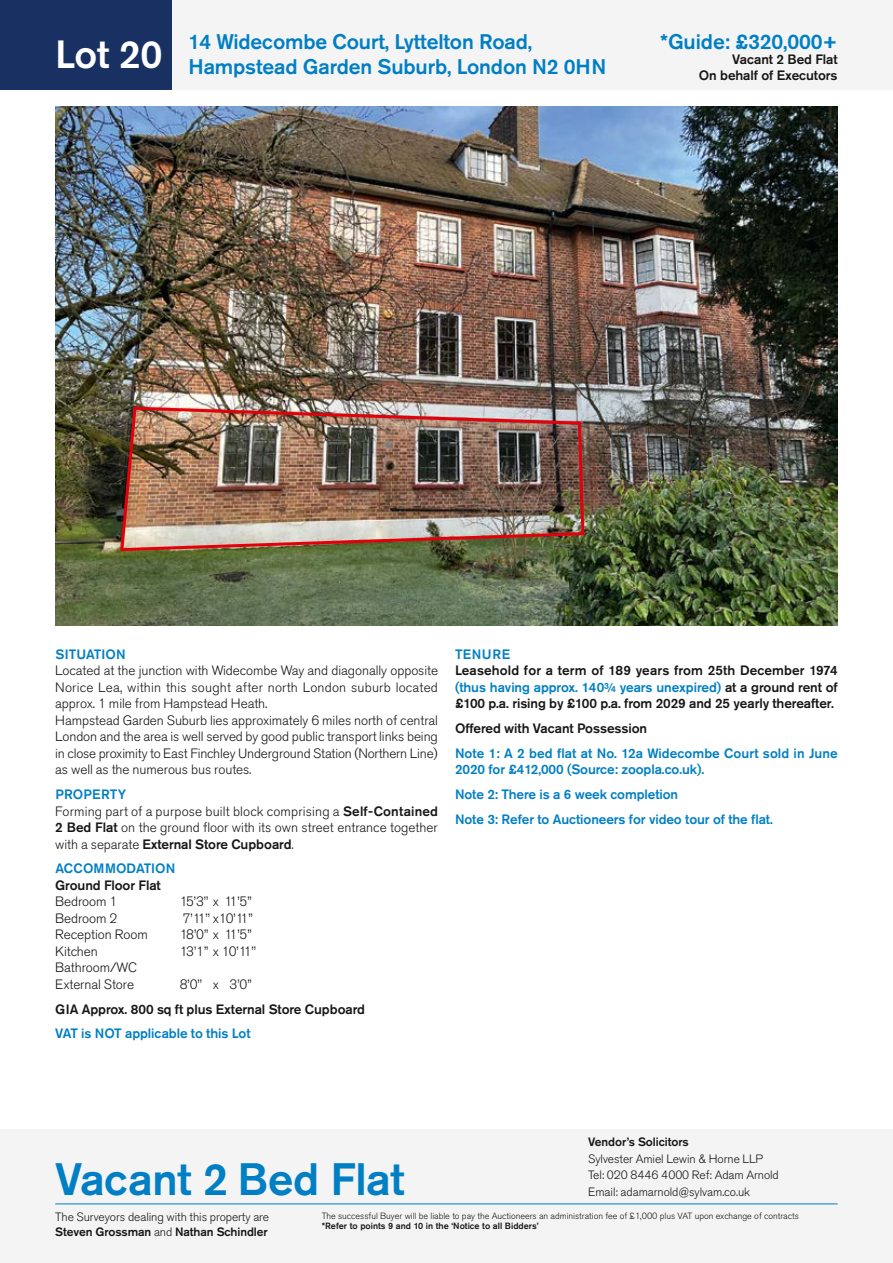
<style>
.page{position:relative;width:893px;height:1263px;background:#fff}
.page>*{position:absolute;margin:0;border:0;box-sizing:border-box;transform-origin:0 0}
.t1{font:500 45px "Akzidenz Grotesk Pro";letter-spacing:-.005em;color:#007fc4}
.t2{font:500 39px "Akzidenz Grotesk Pro";color:#fff}
.t3{font:500 21px/25.2px "Akzidenz Grotesk Pro";letter-spacing:-.005em;color:#007fc4}
.t4{font:300 13.5px/16.5px "Akzidenz Grotesk Pro";letter-spacing:-.005em;color:#181716}
.t5{font:500 13.5px/16.5px "Akzidenz Grotesk Pro";letter-spacing:-.005em;color:#181716;text-align:right}
.t6{font:500 13.5px/16.5px "Akzidenz Grotesk Pro";letter-spacing:-.005em;color:#007fc4}
.t7{font:300 12px/16.5px "Akzidenz Grotesk Pro";letter-spacing:-.005em;color:#181716}
.t8{font:500 12px "Akzidenz Grotesk Pro";letter-spacing:-.005em;color:#181716}
.t9{font:300 9px "Akzidenz Grotesk Pro";color:#181716}
.t10{font:500 9px "Akzidenz Grotesk Pro";color:#181716}
.s1{font-weight:500;color:#007fc4}
.s2{font-weight:500}
.s3{color:#007fc4}
</style>
<div class="page">
<div style="left:0;top:0;width:893px;height:89px;background:#f4f4f4"></div>
<div style="left:0;top:1129px;width:893px;height:134px;background:#f4f4f4"></div>
<div style="left:0;top:0;width:171px;height:89px;background:#193162"></div>
<hr style="left:55px;top:1203px;width:783px;height:1px;background:#007fc4">
<img style="left:55px;top:106px;width:783px;height:520px">
<img style="left:119px;top:405px;width:467px;height:148px">
<h2 class="t2" style="left:55px;top:29px;width:109px">Lot 20</h2>
<h3 class="t3" style="left:189px;top:29px;width:419px">14 Widecombe Court, Lyttelton Road,<br>Hampstead Garden Suburb, London N2 0HN</h3>
<h3 class="t3" style="left:660px;top:29px;width:179px">*Guide: £320,000+</h3>
<p class="t5" style="left:699px;top:51px;width:140px">Vacant 2 Bed Flat<br>On behalf of Executors</p>
<p class="t6" style="left:55px;top:646px;width:72px">SITUATION</p>
<p class="t4" style="left:55px;top:662px;width:384px">Located at the junction with Widecombe Way and diagonally opposite Norice Lea, within this sought after north London suburb located approx. 1 mile from Hampstead Heath.<br>Hampstead Garden Suburb lies approximately 6 miles north of central London and the area is well served by good public transport links being in close proximity to East Finchley Underground Station (Northern Line) as well as the numerous bus routes.</p>
<p class="t4" style="left:55px;top:786px;width:384px"><span class="s1">PROPERTY<br></span>Forming part of a purpose built block comprising a <span class="s2">Self-Contained 2 Bed Flat</span> on the ground floor with its own street entrance together with a separate <span class="s2">External Store Cupboard</span>.</p>
<p class="t6" style="left:55px;top:860px;width:121px">ACCOMMODATION</p>
<p class="t5" style="left:55px;top:877px;width:107px">Ground Floor Flat</p>
<p class="t4" style="left:55px;top:893px;width:64px">Bedroom 1</p>
<p class="t4" style="left:180px;top:893px;width:74px">15’3’’ x 11’5’’</p>
<p class="t4" style="left:55px;top:910px;width:64px">Bedroom 2</p>
<p class="t4" style="left:183px;top:910px;width:72px">7’11’’ x10’11’’</p>
<p class="t4" style="left:55px;top:926px;width:94px">Reception Room</p>
<p class="t4" style="left:180px;top:926px;width:74px">18’0’’ x 11’5’’</p>
<p class="t4" style="left:55px;top:943px;width:44px">Kitchen</p>
<p class="t4" style="left:180px;top:943px;width:78px">13’1’’ x 10’11’’</p>
<p class="t4" style="left:55px;top:959px;width:84px">Bathroom/WC<br>External Store</p>
<p class="t4" style="left:180px;top:976px;width:74px">8’0’’ x 3’0’’</p>
<p class="t5" style="left:55px;top:1000px;width:311px">GIA Approx. 800 sq ft plus External Store Cupboard</p>
<p class="t6" style="left:55px;top:1025px;width:197px">VAT is NOT applicable to this Lot</p>
<p class="t6" style="left:455px;top:646px;width:57px">TENURE</p>
<p class="t5" style="left:455px;top:662px;width:384px;text-align:justify">Leasehold for a term of 189 years from 25th December 1974 <span class="s3">(thus having approx. 140¾ years unexpired)</span> at a ground rent of £100 p.a. rising by £100 p.a. from 2029 and 25 yearly thereafter.</p>
<p class="t5" style="left:455px;top:720px;width:194px">Offered with Vacant Possession</p>
<p class="t6" style="left:455px;top:745px;width:384px">Note 1: A 2 bed flat at No. 12a Widecombe Court sold in June<br>2020 for £412,000 (Source: zoopla.co.uk).</p>
<p class="t6" style="left:455px;top:782px;width:319px;line-height:24.8px">Note 2: There is a 6 week completion<br>Note 3: Refer to Auctioneers for video tour of the flat.</p>
<h1 class="t1" style="left:55px;top:1150px;width:351px">Vacant 2 Bed Flat</h1>
<p class="t8" style="left:588px;top:1134px;width:102px">Vendor’s Solicitors</p>
<p class="t7" style="left:588px;top:1150px;width:192px">Sylvester Amiel Lewin &amp; Horne LLP<br>Tel: 020 8446 4000 Ref: Adam Arnold<br>Email: adamarnold@sylvam.co.uk</p>
<p class="t7" style="left:55px;top:1209px;width:215px;line-height:15px">The Surveyors dealing with this property are<br><span class="s2">Steven Grossman</span> and <span class="s2">Nathan Schindler</span></p>
<p class="t9" style="left:322px;top:1209px;width:479px">The successful Buyer will be liable to pay the Auctioneers an administration fee of £1,000 plus VAT upon exchange of contracts</p>
<p class="t10" style="left:322px;top:1220px;width:218px">*Refer to points 9 and 10 in the ‘Notice to all Bidders’</p>
</div>
